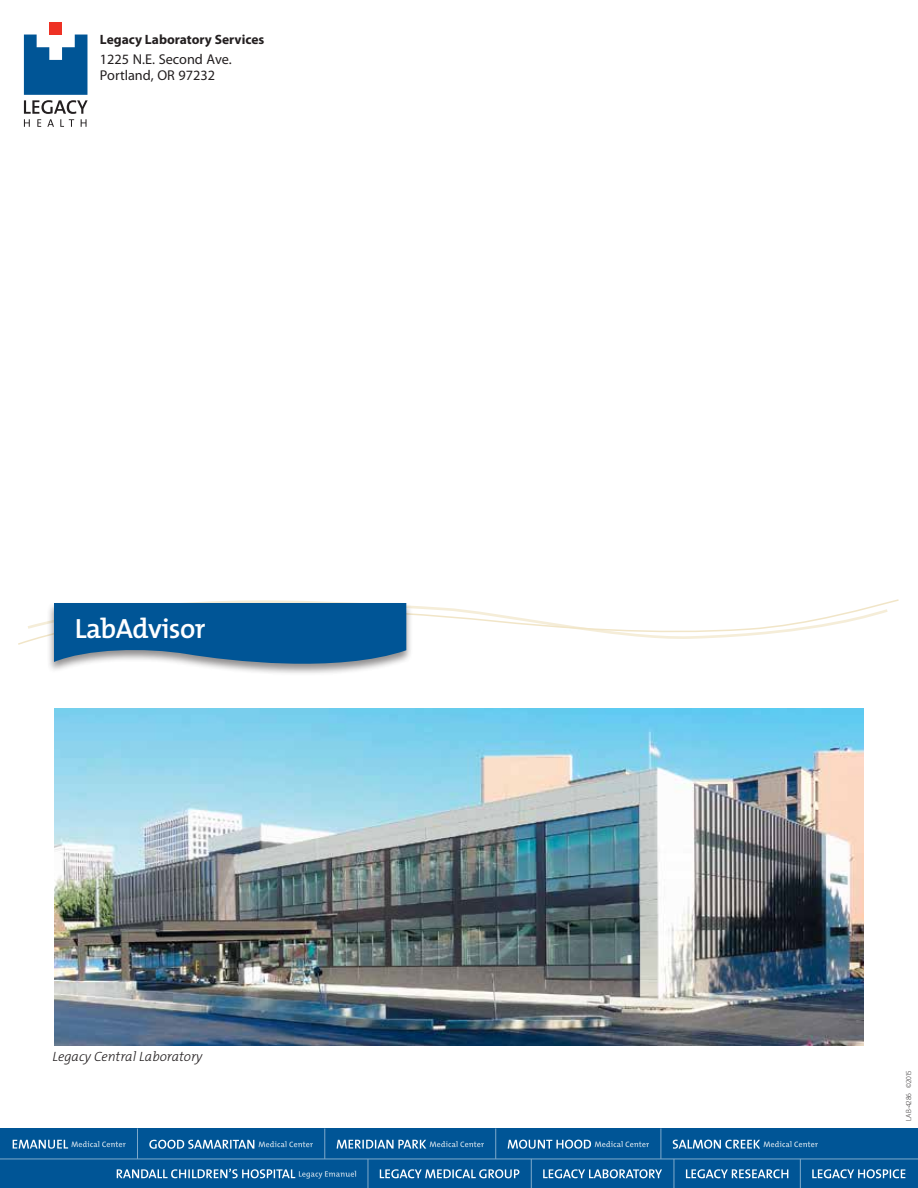
<style>
.page{position:relative;width:918px;height:1188px;background:#fff}
.page>*{position:absolute;margin:0;border:0;box-sizing:border-box;transform-origin:0 0}
.t1{font:600 27.9px "The Mix";letter-spacing:-.02em;color:#fff}
.t2{font:14.25px/15.8px "Myriad Pro";color:#231f20}
.t3{font:700 13.5px "Myriad Pro";color:#231f20}
.t4{font:italic 300 13.5px "The Mix";color:#231f20}
.t5{font:300 7.5px "Myriad Pro";color:#231f20}
</style>
<div class="page">
<div style="left:49px;top:22px;width:13px;height:13px;background:#ee3124"></div>
<svg style="left:24px;top:35px;width:64px;height:92px"></svg>
<svg style="left:18px;top:599px;width:881px;height:74px"></svg>
<div style="left:0;top:1128px;width:918px;height:60px;background:#005596"></div>
<hr style="left:0;top:1158px;width:918px;height:1px;background:#80aacb">
<hr style="left:137px;top:1128px;width:1px;height:31px;background:#80aacb">
<hr style="left:324px;top:1128px;width:1px;height:31px;background:#80aacb">
<svg style="left:531px;top:1159px;width:1px;height:29px"></svg>
<svg style="left:674px;top:1159px;width:1px;height:29px"></svg>
<svg style="left:800px;top:1159px;width:1px;height:29px"></svg>
<svg style="left:368px;top:1159px;width:1px;height:29px"></svg>
<hr style="left:495px;top:1128px;width:1px;height:31px;background:#80aacb">
<hr style="left:660px;top:1128px;width:1px;height:31px;background:#80aacb">
<svg style="left:13px;top:1140px;width:113px;height:9px"></svg>
<svg style="left:149px;top:1140px;width:164px;height:9px"></svg>
<svg style="left:337px;top:1140px;width:147px;height:9px"></svg>
<svg style="left:508px;top:1140px;width:141px;height:9px"></svg>
<svg style="left:673px;top:1140px;width:145px;height:9px"></svg>
<svg style="left:543px;top:1169px;width:119px;height:9px"></svg>
<svg style="left:380px;top:1169px;width:139px;height:9px"></svg>
<svg style="left:686px;top:1169px;width:102px;height:9px"></svg>
<svg style="left:812px;top:1169px;width:93px;height:9px"></svg>
<svg style="left:117px;top:1169px;width:239px;height:10px"></svg>
<img style="left:54px;top:709px;width:810px;height:336px">
<p class="t3" style="left:100px;top:32px;width:166px">Legacy Laboratory Services</p>
<p class="t2" style="left:100px;top:52px;width:133px">1225 N.E. Second Ave.<br>Portland, OR 97232</p>
<h1 class="t1" style="left:75px;top:611px;width:133px">LabAdvisor</h1>
<p class="t4" style="left:53px;top:1048px;width:152px">Legacy Central Laboratory</p>
<p class="t5" style="left:904px;top:1121px;width:52px;rotate:-90deg">LAB-4286 ©2015</p>
</div>
